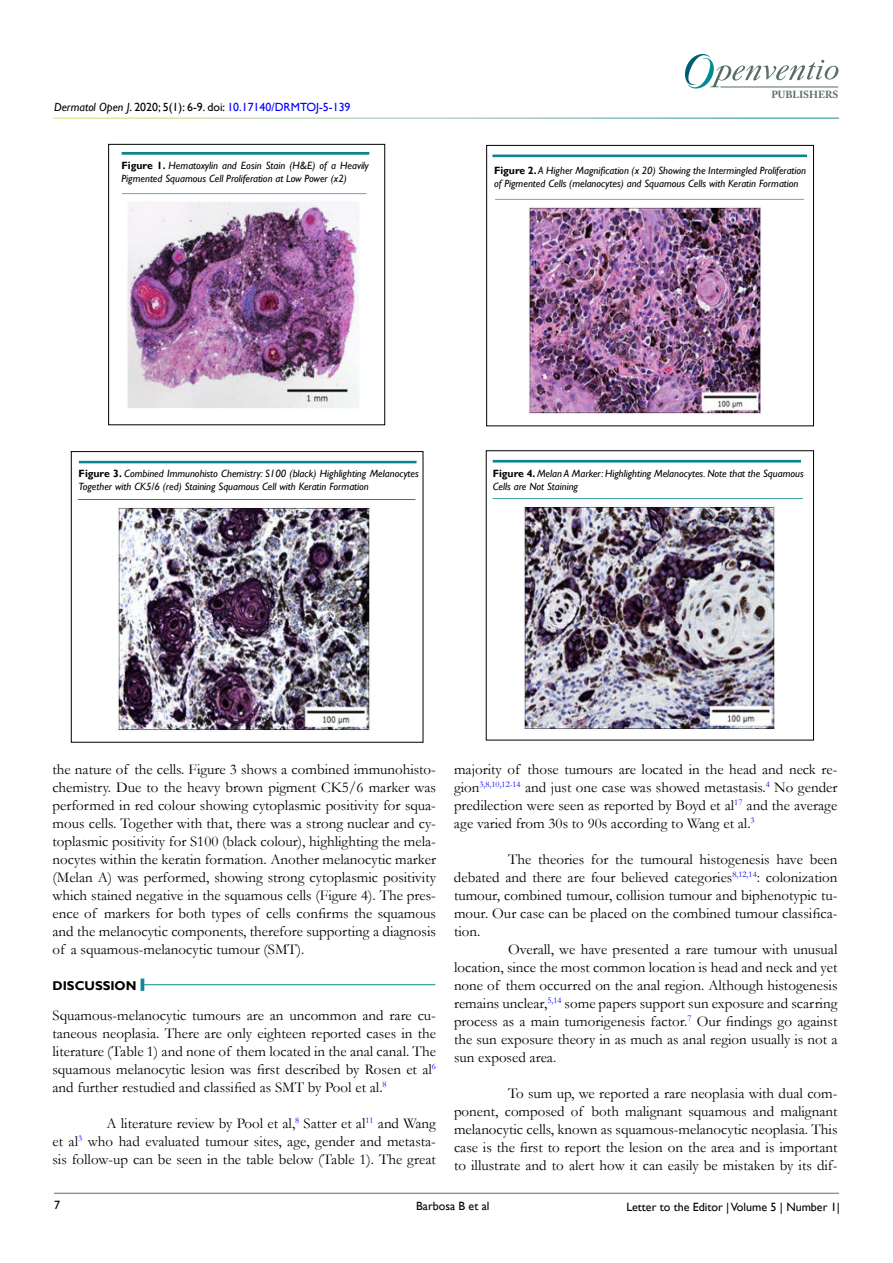
<style>
.page{position:relative;width:893px;height:1263px;background:#fff}
.page>*{position:absolute;margin:0;border:0;box-sizing:border-box;transform-origin:0 0}
.t1{font:15px/18px "Garamond";color:#000;text-align:justify}
.t2{font:700 12.75px "Gill Sans";color:#000}
.t3{font:12px "Gill Sans";color:#000}
.t4{font:12px "Gill Sans";color:#000101}
.t5{font:11.85px "Gill Sans";color:#0000fa}
.t6{font:italic 10.5px/12.6px "Gill Sans";color:#000}
.t7{font:700 10.2px "Adobe Caslon Pro";color:#566d65}
.s1{font-style:italic;color:#000}
.s2{color:#000}
.s3{font-weight:700;font-style:normal}
</style>
<div class="page">
<hr style="left:54px;top:1193px;width:785px;height:1px;background:#597068">
<svg style="left:685px;top:54px;width:153px;height:35px"></svg>
<hr style="left:720px;top:87px;width:118px;height:1px;background:#566d65">
<hr style="left:144px;top:984px;width:291px;height:1px;background:#0a8b93">
<svg style="left:141px;top:978px;width:3px;height:13px"></svg>
<img style="left:529px;top:207px;width:233px;height:208px">
<div style="left:479px;top:141px;width:340px;height:17px;background:#f9f2f3;opacity:.75"></div>
<div style="left:480px;top:188px;width:336px;height:13px;background:#f9f2f3;opacity:.75"></div>
<div style="left:108px;top:144px;width:277px;height:281px;border:1px solid #000"></div>
<img style="left:126px;top:200px;width:233px;height:208px">
<div style="left:108px;top:139px;width:274px;height:16px;background:#f9f2f3;opacity:.75"></div>
<div style="left:108px;top:182px;width:271px;height:14px;background:#f9f2f3;opacity:.75"></div>
<img style="left:118px;top:506px;width:252px;height:226px">
<div style="left:66px;top:447px;width:363px;height:17px;background:#f9f2f3;opacity:.75"></div>
<div style="left:63px;top:488px;width:366px;height:14px;background:#f9f2f3;opacity:.75"></div>
<img style="left:524px;top:506px;width:251px;height:224px">
<div style="left:480px;top:446px;width:334px;height:17px;background:#f9f2f3;opacity:.75"></div>
<div style="left:478px;top:487px;width:338px;height:14px;background:#f9f2f3;opacity:.75"></div>
<p class="t5" style="left:54px;top:100px;width:298px"><span class="s1">Dermatol Open J</span><span class="s2">. 2020; 5(1): 6-9. doi:</span> 10.17140/DRMTOJ-5-139</p>
<p class="t6" style="left:122px;top:159px;width:249px"><span class="s3">Figure 1.</span> Hematoxylin and Eosin Stain (H&amp;E) of a Heavily<br>Pigmented Squamous Cell Proliferation at Low Power (x2)</p>
<p class="t7" style="left:771px;top:89px;width:69px">PUBLISHERS</p>
<p class="t6" style="left:494px;top:164px;width:314px"><span class="s3">Figure 2.</span> A Higher Magnification (x 20) Showing the Intermingled Proliferation of Pigmented Cells (melanocytes) and Squamous Cells with Keratin Formation</p>
<p class="t6" style="left:79px;top:467px;width:342px"><span class="s3">Figure 3.</span> Combined Immunohisto Chemistry: S100 (black) Highlighting Melanocytes<br>Together with CK5/6 (red) Staining Squamous Cell with Keratin Formation</p>
<p class="t6" style="left:493px;top:468px;width:313px"><span class="s3">Figure 4.</span> Melan A Marker: Highlighting Melanocytes. Note that the Squamous<br>Cells are Not Staining</p>
<p class="t1" style="left:52px;top:760px;width:385px">the nature of the cells. Figure 3 shows a combined immunohisto&shy;chemistry. Due to the heavy brown pigment CK5/6 marker was performed in red colour showing cytoplasmic positivity for squa&shy;mous cells. Together with that, there was a strong nuclear and cy&shy;toplasmic positivity for S100 (black colour), highlighting the mela&shy;nocytes within the keratin formation. Another melanocytic marker (Melan A) was performed, showing strong cytoplasmic positivity which stained negative in the squamous cells (Figure 4). The pres&shy;ence of markers for both types of cells confirms the squamous and the melanocytic components, therefore supporting a diagnosis of a squamous-melanocytic tumour (SMT).</p>
<p class="t2" style="left:52px;top:978px;width:86px">DISCUSSION</p>
<p class="t1" style="left:52px;top:1006px;width:385px">Squamous-melanocytic tumours are an uncommon and rare cu&shy;taneous neoplasia. There are only eighteen reported cases in the literature (Table 1) and none of them located in the anal canal. The squamous melanocytic lesion was first described by Rosen et al<sup>6 </sup>and further restudied and classified as SMT by Pool et al.<sup>8</sup></p>
<p class="t1" style="left:52px;top:1114px;width:385px;text-indent:54px">A literature review by Pool et al,<sup>8</sup> Satter et al<sup>11</sup> and Wang et al<sup>3</sup> who had evaluated tumour sites, age, gender and metasta&shy;sis follow-up can be seen in the table below (Table 1). The great</p>
<p class="t1" style="left:454px;top:760px;width:385px">majority of those tumours are located in the head and neck re&shy;gion<sup>3,8,10,12-14</sup> and just one case was showed metastasis.<sup>4</sup> No gender predilection were seen as reported by Boyd et al<sup>17</sup> and the average age varied from 30s to 90s according to Wang et al.<sup>3</sup></p>
<p class="t1" style="left:454px;top:850px;width:385px;text-indent:54px">The theories for the tumoural histogenesis have been debated and there are four believed categories<sup>8,12,14</sup>: colonization tumour, combined tumour, collision tumour and biphenotypic tu&shy;mour. Our case can be placed on the combined tumour classifica&shy;tion.</p>
<p class="t1" style="left:454px;top:940px;width:385px;text-indent:54px">Overall, we have presented a rare tumour with unusual location, since the most common location is head and neck and yet none of them occurred on the anal region. Although histogenesis remains unclear,<sup>5,14</sup> some papers support sun exposure and scarring process as a main tumorigenesis factor.<sup>7</sup> Our findings go against the sun exposure theory in as much as anal region usually is not a sun exposed area.</p>
<p class="t1" style="left:454px;top:1084px;width:385px;text-indent:54px">To sum up, we reported a rare neoplasia with dual com&shy;ponent, composed of both malignant squamous and malignant melanocytic cells, known as squamous-melanocytic neoplasia. This case is the first to report the lesion on the area and is important to illustrate and to alert how it can easily be mistaken by its dif-</p>
<p class="t3" style="left:626px;top:1200px;width:215px">Letter to the Editor | Volume 5 | Number 1|</p>
<p class="t3" style="left:54px;top:1198px;width:7px">7</p>
<p class="t4" style="left:416px;top:1199px;width:75px">Barbosa B et al</p>
</div>
